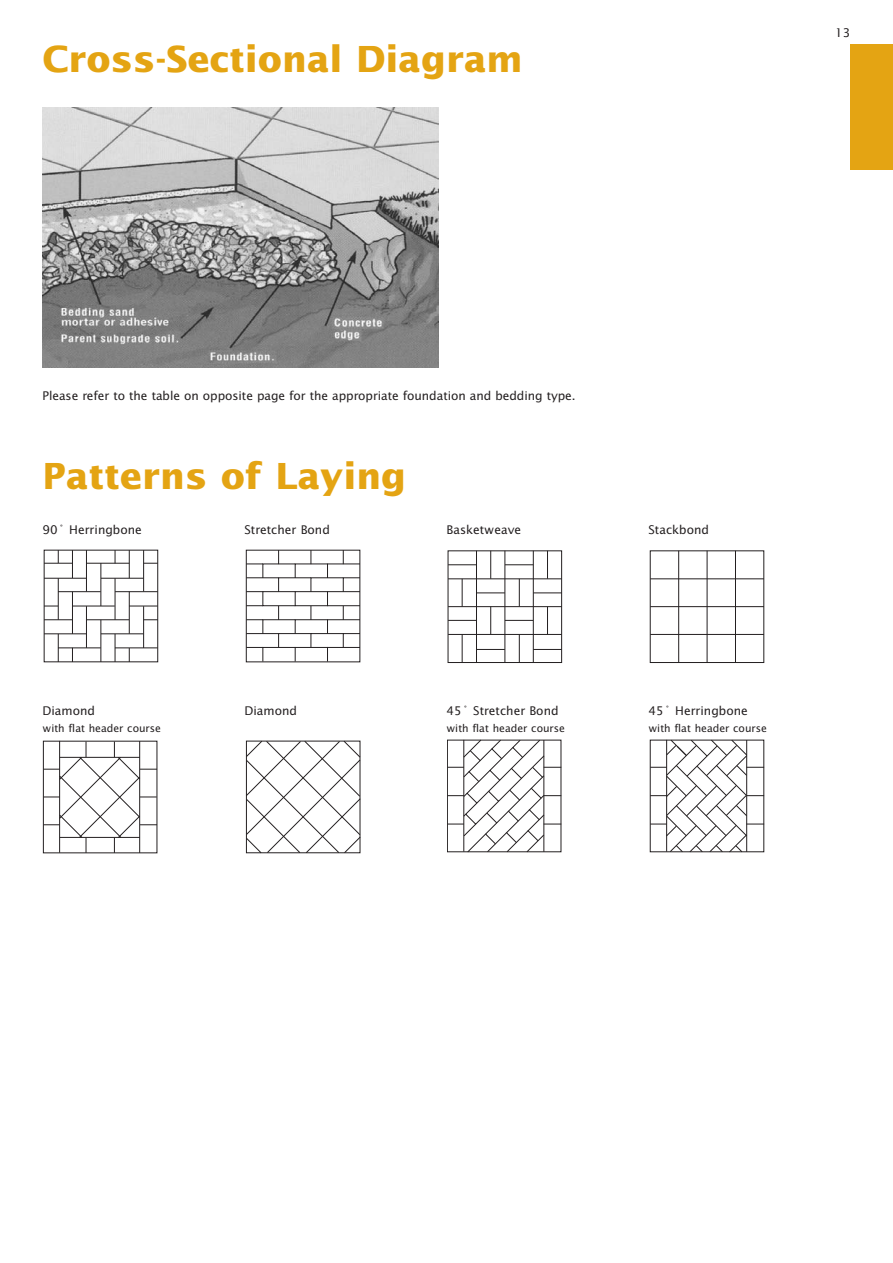
<style>
.page{position:relative;width:893px;height:1263px;background:#fff}
.page>*{position:absolute;margin:0;border:0;box-sizing:border-box;transform-origin:0 0}
.t1{font:700 36px "Lucida Sans";color:#e4a413}
.t2{font:12px "Lucida Sans";color:#231f20}
.t3{font:10.5px "Lucida Sans";color:#231f20}
</style>
<div class="page">
<img style="left:43px;top:108px;width:395px;height:260px">
<svg style="left:245px;top:740px;width:115px;height:114px"></svg>
<div style="left:246px;top:741px;width:114px;height:112px;border:1px solid #231f20"></div>
<svg style="left:245px;top:549px;width:116px;height:114px"></svg>
<svg style="left:248px;top:552px;width:110px;height:40px"></svg>
<div style="left:263px;top:591px;width:33px;height:15px;border:1px solid #231f20"></div>
<div style="left:295px;top:591px;width:33px;height:15px;border:1px solid #231f20"></div>
<div style="left:327px;top:591px;width:33px;height:15px;border:1px solid #231f20"></div>
<svg style="left:248px;top:605px;width:110px;height:55px"></svg>
<div style="left:246px;top:550px;width:114px;height:112px;border:1px solid #231f20"></div>
<div style="left:44px;top:550px;width:114px;height:112px;border:1px solid #231f20"></div>
<svg style="left:129px;top:550px;width:1px;height:28px"></svg>
<hr style="left:129px;top:591px;width:1px;height:43px;background:#231f20">
<svg style="left:129px;top:649px;width:1px;height:13px"></svg>
<svg style="left:115px;top:550px;width:1px;height:13px"></svg>
<hr style="left:115px;top:578px;width:1px;height:42px;background:#231f20">
<svg style="left:115px;top:634px;width:1px;height:28px"></svg>
<hr style="left:86px;top:550px;width:1px;height:41px;background:#231f20">
<hr style="left:86px;top:606px;width:1px;height:42px;background:#231f20">
<hr style="left:58px;top:578px;width:1px;height:42px;background:#231f20">
<svg style="left:58px;top:634px;width:1px;height:28px"></svg>
<hr style="left:143px;top:550px;width:1px;height:41px;background:#231f20">
<hr style="left:143px;top:606px;width:1px;height:42px;background:#231f20">
<hr style="left:44px;top:633px;width:42px;height:1px;background:#231f20">
<hr style="left:101px;top:633px;width:42px;height:1px;background:#231f20">
<svg style="left:44px;top:619px;width:28px;height:1px"></svg>
<hr style="left:86px;top:619px;width:43px;height:1px;background:#231f20">
<svg style="left:144px;top:619px;width:14px;height:1px"></svg>
<hr style="left:86px;top:563px;width:43px;height:1px;background:#231f20">
<svg style="left:144px;top:563px;width:14px;height:1px"></svg>
<hr style="left:58px;top:591px;width:43px;height:1px;background:#231f20">
<hr style="left:115px;top:591px;width:43px;height:1px;background:#231f20">
<hr style="left:58px;top:648px;width:43px;height:1px;background:#231f20">
<hr style="left:115px;top:648px;width:43px;height:1px;background:#231f20">
<svg style="left:44px;top:606px;width:14px;height:1px"></svg>
<hr style="left:72px;top:606px;width:43px;height:1px;background:#231f20">
<svg style="left:129px;top:606px;width:29px;height:1px"></svg>
<hr style="left:101px;top:578px;width:43px;height:1px;background:#231f20">
<svg style="left:101px;top:563px;width:1px;height:43px"></svg>
<hr style="left:101px;top:620px;width:1px;height:42px;background:#231f20">
<svg style="left:44px;top:550px;width:42px;height:29px"></svg>
<hr style="left:72px;top:592px;width:1px;height:42px;background:#231f20">
<svg style="left:72px;top:649px;width:1px;height:13px"></svg>
<div style="left:650px;top:551px;width:114px;height:112px;border:1px solid #231f20"></div>
<hr style="left:678px;top:551px;width:1px;height:111px;background:#231f20">
<hr style="left:650px;top:579px;width:114px;height:1px;background:#231f20">
<hr style="left:650px;top:606px;width:114px;height:1px;background:#231f20">
<hr style="left:650px;top:634px;width:114px;height:1px;background:#231f20">
<hr style="left:707px;top:551px;width:1px;height:111px;background:#231f20">
<hr style="left:735px;top:551px;width:1px;height:111px;background:#231f20">
<svg style="left:447px;top:739px;width:114px;height:113px"></svg>
<svg style="left:649px;top:739px;width:116px;height:114px"></svg>
<svg style="left:650px;top:739px;width:114px;height:113px"></svg>
<svg style="left:43px;top:740px;width:115px;height:114px"></svg>
<svg style="left:43px;top:741px;width:114px;height:112px"></svg>
<hr style="left:59px;top:741px;width:1px;height:112px;background:#231f20">
<hr style="left:139px;top:741px;width:1px;height:112px;background:#231f20">
<hr style="left:60px;top:837px;width:80px;height:1px;background:#231f20">
<hr style="left:60px;top:757px;width:80px;height:1px;background:#231f20">
<div style="left:448px;top:551px;width:114px;height:112px;border:1px solid #231f20"></div>
<hr style="left:476px;top:551px;width:1px;height:111px;background:#231f20">
<svg style="left:490px;top:607px;width:1px;height:27px"></svg>
<svg style="left:490px;top:551px;width:1px;height:28px"></svg>
<svg style="left:519px;top:635px;width:1px;height:27px"></svg>
<svg style="left:519px;top:580px;width:1px;height:26px"></svg>
<svg style="left:547px;top:607px;width:1px;height:27px"></svg>
<svg style="left:547px;top:551px;width:1px;height:28px"></svg>
<svg style="left:462px;top:635px;width:1px;height:27px"></svg>
<svg style="left:462px;top:580px;width:1px;height:26px"></svg>
<hr style="left:448px;top:579px;width:114px;height:1px;background:#231f20">
<svg style="left:534px;top:593px;width:28px;height:1px"></svg>
<svg style="left:477px;top:593px;width:28px;height:1px"></svg>
<svg style="left:506px;top:620px;width:27px;height:1px"></svg>
<svg style="left:448px;top:620px;width:28px;height:1px"></svg>
<svg style="left:534px;top:649px;width:28px;height:1px"></svg>
<svg style="left:477px;top:649px;width:28px;height:1px"></svg>
<svg style="left:506px;top:564px;width:27px;height:1px"></svg>
<svg style="left:448px;top:564px;width:28px;height:1px"></svg>
<hr style="left:448px;top:606px;width:114px;height:1px;background:#231f20">
<hr style="left:448px;top:634px;width:114px;height:1px;background:#231f20">
<hr style="left:505px;top:551px;width:1px;height:111px;background:#231f20">
<hr style="left:533px;top:551px;width:1px;height:111px;background:#231f20">
<div style="left:850px;top:44px;width:42px;height:125px;background:#e4a413"></div>
<h1 class="t1" style="left:43px;top:44px;width:482px">Cross-Sectional Diagram</h1>
<p class="t2" style="left:835px;top:27px;width:17px">13</p>
<p class="t2" style="left:43px;top:391px;width:535px">Please refer to the table on opposite page for the appropriate foundation and bedding type.</p>
<h1 class="t1" style="left:43px;top:461px;width:365px">Patterns of Laying</h1>
<p class="t2" style="left:43px;top:525px;width:101px">90˚ Herringbone</p>
<p class="t2" style="left:244px;top:525px;width:87px">Stretcher Bond</p>
<p class="t2" style="left:446px;top:525px;width:76px">Basketweave</p>
<p class="t2" style="left:648px;top:525px;width:62px">Stackbond</p>
<p class="t2" style="left:43px;top:706px;width:54px">Diamond</p>
<p class="t3" style="left:43px;top:723px;width:120px">with flat header course</p>
<p class="t2" style="left:244px;top:706px;width:54px">Diamond</p>
<p class="t2" style="left:446px;top:706px;width:114px">45˚ Stretcher Bond</p>
<p class="t3" style="left:446px;top:723px;width:120px">with flat header course</p>
<p class="t2" style="left:648px;top:706px;width:101px">45˚ Herringbone</p>
<p class="t3" style="left:648px;top:723px;width:120px">with flat header course</p>
</div>
